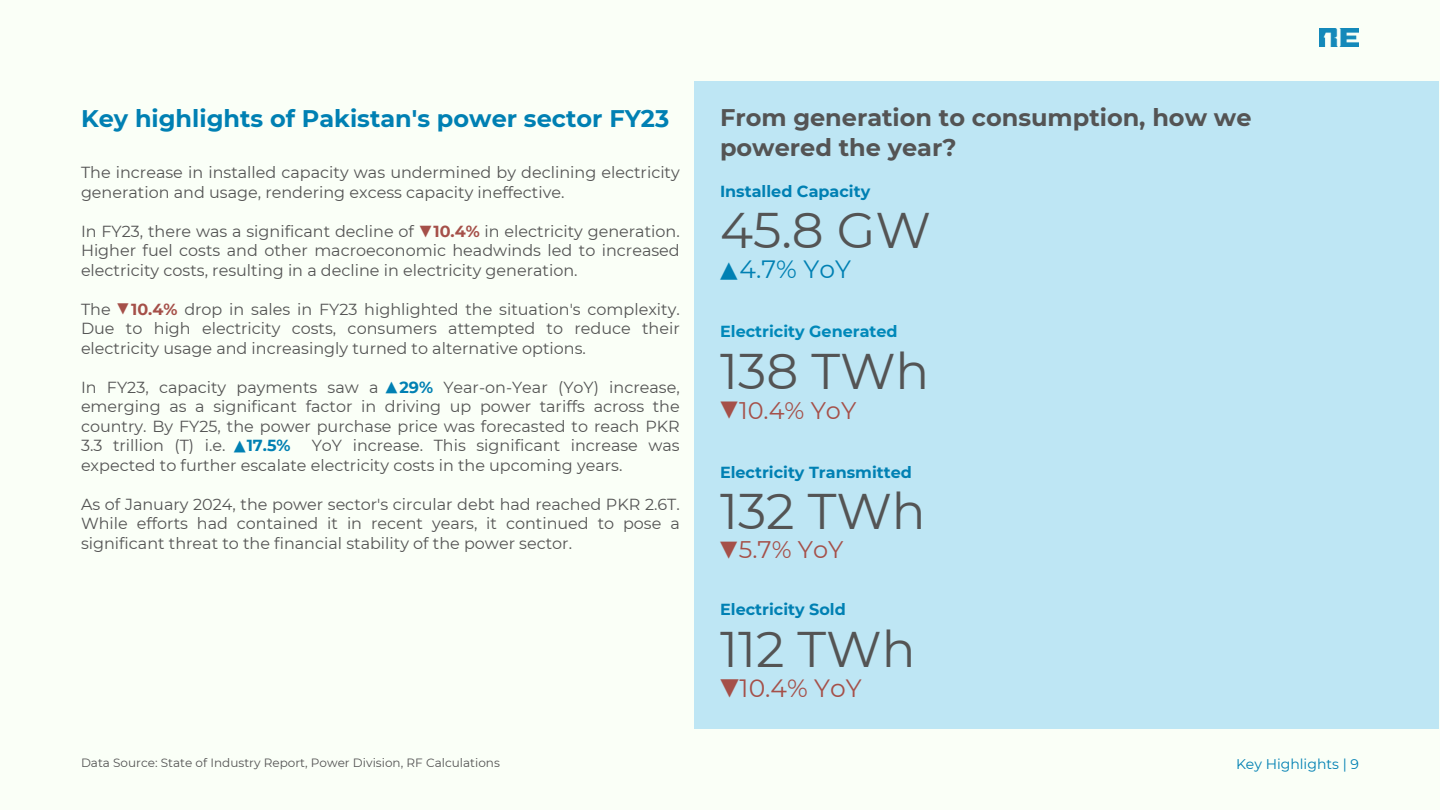
<style>
.page{position:relative;width:1440px;height:810px;background:#fafff7}
.page>*{position:absolute;margin:0;border:0;box-sizing:border-box;transform-origin:0 0}
.t1{font:50px "Montserrat";color:#545454}
.t2{font:42.8px "Montserrat";color:#a55049}
.t3{font:40.7px "Montserrat";color:#0080b3}
.t4{font:40.2px "Montserrat";color:#a55049}
.t5{font:39.9px "Montserrat";color:#a55049}
.t6{font:27.8px "Montserrat";color:#0080b3}
.t7{font:27.5px "Montserrat";color:#0080b3}
.t8{font:27.4px "Montserrat";color:#a55049}
.t9{font:26.2px "Montserrat";color:#a55049}
.t10{font:25px "Montserrat";color:#a55049}
.t11{font:25px "Montserrat";color:#0080b3}
.t12{font:700 24px/30px "Montserrat";color:#545454}
.t13{font:700 24px "Montserrat";color:#0080b3}
.t14{font:24px "Montserrat";color:#a55049}
.t15{font:16px/19.5px "Montserrat";color:#545454;text-align:justify}
.t16{font:700 16px "Montserrat";color:#0080b3}
.t17{font:700 16px "Montserrat";color:#0088b9}
.t18{font:14px "Montserrat";color:#0080b3}
.t19{font:12px "Montserrat";color:#545454}
.s1{font-weight:700;color:#a55049}
.s2{font-weight:700;color:#0080b3}
</style>
<div class="page">
<div style="left:695px;top:81px;width:744px;height:648px;background:#bee6f4"></div>
<img style="left:1320px;top:28px;width:38px;height:19px">
<p class="t13" style="left:81px;top:104px;width:590px">Key highlights of Pakistan's power sector FY23</p>
<h1 class="t15" style="left:81px;top:163px;width:600px">The increase in installed capacity was undermined by declining electricity generation and usage, rendering excess capacity ineffective.</h1>
<h4 class="t15" style="left:81px;top:221px;width:600px">In FY23, there was a significant decline of <span class="s1">10.4%</span> in electricity generation.<br>Higher fuel costs and other macroeconomic headwinds led to increased electricity costs, resulting in a decline in electricity generation.</h4>
<h4 class="t15" style="left:81px;top:299px;width:31px">The</h4>
<h3 class="t8" style="left:418px;top:212px;width:18px">▼</h3>
<h4 class="t15" style="left:81px;top:299px;width:600px;text-indent:50px"><span class="s1">10.4%</span> drop in sales in FY23 highlighted the situation's complexity.<br>Due to high electricity costs, consumers attempted to reduce their electricity usage and increasingly turned to alternative options.</h4>
<h4 class="t15" style="left:81px;top:377px;width:299px">In FY23, capacity payments saw a</h4>
<h2 class="t9" style="left:115px;top:291px;width:17px">▼</h2>
<h4 class="t15" style="left:81px;top:377px;width:600px;text-indent:318px"><span class="s2">29%</span> Year-on-Year (YoY) increase, emerging as a significant factor in driving up power tariffs across the country. By FY25, the power purchase price was forecasted to reach PKR 3.3 trillion (T) i.e.</h4>
<p class="t7" style="left:400px;top:407px;width:18px;rotate:-180deg">▼</p>
<h4 class="t15" style="left:81px;top:436px;width:600px;text-indent:231px">YoY increase. This significant increase was expected to further escalate electricity costs in the upcoming years.</h4>
<h4 class="t15" style="left:81px;top:494px;width:600px">As of January 2024, the power sector's circular debt had reached PKR 2.6T.<br>While efforts had contained it in recent years, it continued to pose a significant threat to the financial stability of the power sector.</h4>
<h4 class="t16" style="left:247px;top:436px;width:45px">17.5%</h4>
<h3 class="t6" style="left:248px;top:466px;width:18px;rotate:-180deg">▼</h3>
<h3 class="t12" style="left:720px;top:103px;width:533px">From generation to consumption, how we powered the year?</h3>
<p class="t16" style="left:720px;top:181px;width:152px">Installed Capacity</p>
<h4 class="t1" style="left:720px;top:200px;width:213px">45.8 GW</h4>
<h4 class="t11" style="left:740px;top:254px;width:113px">4.7% YoY</h4>
<h2 class="t3" style="left:741px;top:299px;width:26px;rotate:-180deg">▼</h2>
<p class="t17" style="left:720px;top:322px;width:179px">Electricity Generated</p>
<p class="t1" style="left:720px;top:341px;width:211px">138 TWh</p>
<p class="t14" style="left:739px;top:395px;width:119px">10.4% YoY</p>
<p class="t4" style="left:717px;top:382px;width:26px">▼</p>
<h2 class="t16" style="left:720px;top:462px;width:193px">Electricity Transmitted</h2>
<p class="t1" style="left:720px;top:481px;width:207px">132 TWh</p>
<p class="t14" style="left:739px;top:535px;width:106px">5.7% YoY</p>
<p class="t5" style="left:717px;top:522px;width:25px">▼</p>
<h1 class="t16" style="left:720px;top:600px;width:127px">Electricity Sold</h1>
<h3 class="t1" style="left:720px;top:619px;width:197px">112 TWh</h3>
<h3 class="t10" style="left:740px;top:673px;width:124px">10.4% YoY</h3>
<h5 class="t2" style="left:717px;top:659px;width:27px">▼</h5>
<p class="t19" style="left:81px;top:756px;width:420px">Data Source: State of Industry Report, Power Division, RF Calculations</p>
<h2 class="t18" style="left:1236px;top:755px;width:124px">Key Highlights | 9</h2>
</div>
